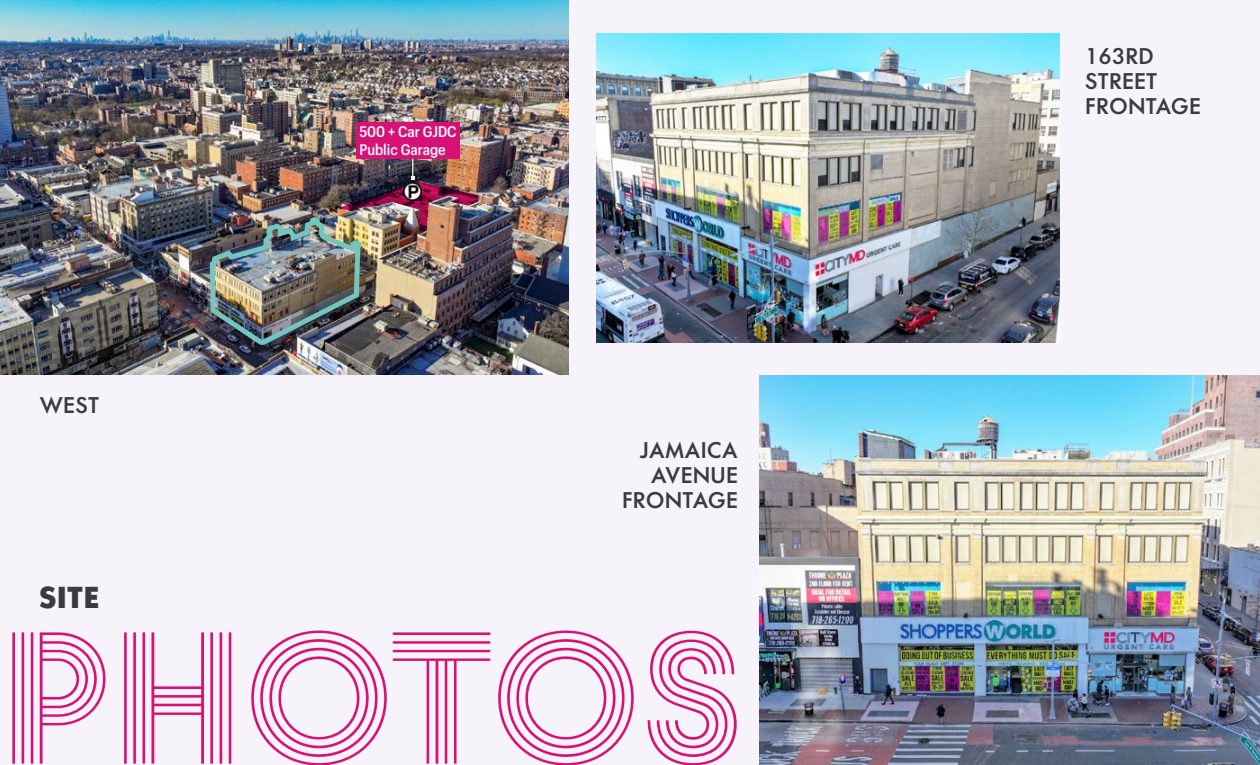
<style>
.page{position:relative;width:1260px;height:765px;background:#f6f4fa}
.page>*{position:absolute;margin:0;border:0;box-sizing:border-box;transform-origin:0 0}
.t1{font:187.5px "Prism";color:#d81177}
.t2{font:700 30px "Futura BQ";color:#393c3f}
.t3{font:500 22.5px/25px "Futura BQ";letter-spacing:.035em;color:#393c3f;text-align:right}
.t4{font:500 15px/18px "Graphik Compact";color:#fff}
</style>
<div class="page">
<img style="left:759px;top:375px;width:501px;height:390px">
<img style="left:596px;top:34px;width:463px;height:308px">
<img style="left:0;top:0;width:568px;height:375px">
<div style="left:356px;top:122px;width:104px;height:37px;background:#d81177"></div>
<img style="left:206px;top:159px;width:272px;height:188px">
<p class="t3" style="left:40px;top:392px;width:61px">WEST</p>
<h2 class="t2" style="left:40px;top:578px;width:61px">SITE</h2>
<p class="t4" style="left:359px;top:123px;width:99px">500 + Car GJDC<br>Public Garage</p>
<p class="t3" style="left:622px;top:437px;width:117px">JAMAICA<br>AVENUE<br>FRONTAGE</p>
<h1 class="t1" style="left:0;top:590px;width:745px">PHOTOS</h1>
<p class="t3" style="left:1085px;top:43px;width:117px;text-align:left">163RD<br>STREET<br>FRONTAGE</p>
</div>
